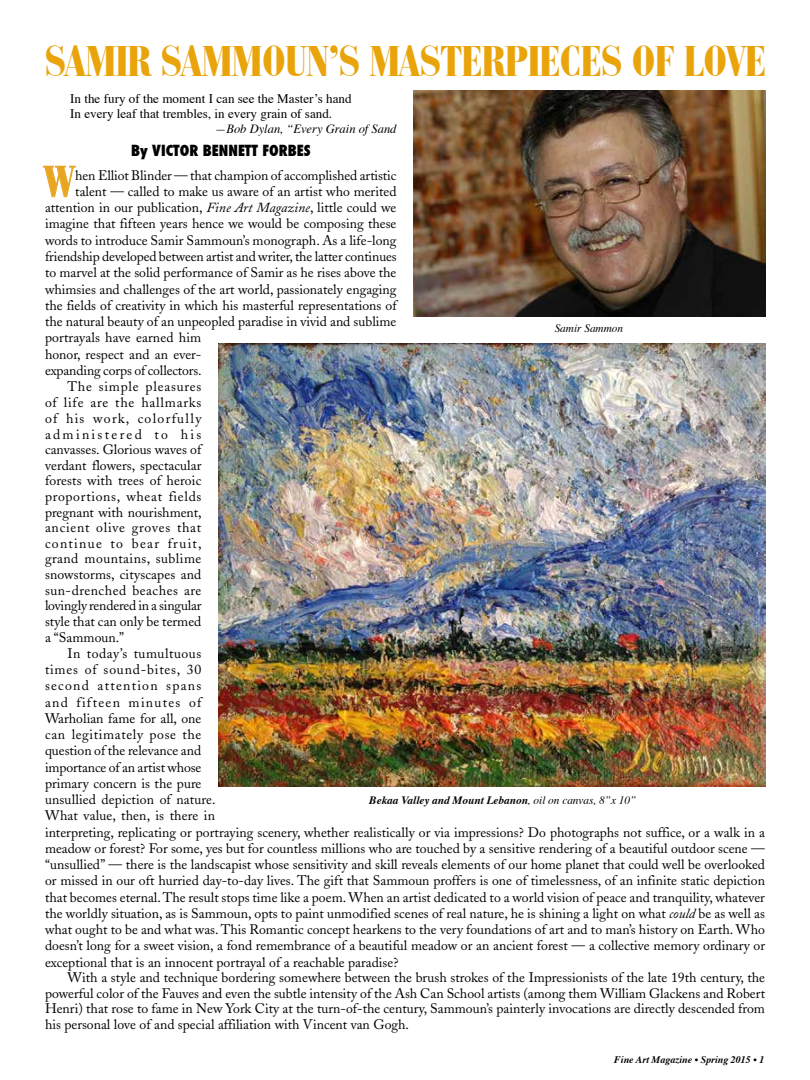
<style>
.page{position:relative;width:810px;height:1080px;background:#fff}
.page>*{position:absolute;margin:0;border:0;box-sizing:border-box;transform-origin:0 0}
.t1{font:900 condensed 44.62px "Bauer Bodoni BT";color:#e9a40b;scale:.95 1}
.t2{font:900 condensed 44.62px "Bauer Bodoni BT";color:#e8a522;scale:.85 1}
.t3{font:800 condensed 15px "Futura";color:#000}
.t4{font:13.75px "Adobe Caslon";color:#000}
.t5{font:13.75px "Adobe Caslon";letter-spacing:.095em;color:#000}
.t6{font:13.75px "Adobe Caslon";letter-spacing:.06em;color:#000}
.t7{font:13.75px "Adobe Caslon";letter-spacing:.055em;color:#000}
.t8{font:13.75px "Adobe Caslon";letter-spacing:.05em;color:#000}
.t9{font:13.75px "Adobe Caslon";letter-spacing:.03em;color:#000}
.t10{font:13.75px "Adobe Caslon";letter-spacing:.035em;color:#000}
.t11{font:13.75px "Adobe Caslon";letter-spacing:.045em;color:#000}
.t12{font:13.75px "Adobe Caslon";letter-spacing:.09em;color:#000}
.t13{font:13.75px "Adobe Caslon";letter-spacing:.04em;color:#000}
.t14{font:13.75px "Adobe Caslon";letter-spacing:.17em;color:#000}
.t15{font:13.12px/15px "Times";color:#000}
.t16{font:italic 12.5px "Times";color:#000}
.t17{font:italic 700 11.25px "Times";color:#000}
.t18{font:italic 11.25px "Times";color:#000}
.t19{font:italic 700 10px "Times";color:#000}
.s1{font-style:italic}
.s2{font-weight:400}
</style>
<div class="page">
<svg style="left:43px;top:166px;width:33px;height:31px"></svg>
<img style="left:218px;top:344px;width:548px;height:443px">
<img style="left:413px;top:90px;width:353px;height:227px">
<h1 class="t1" style="left:45px;top:33px;width:760px">SAMIR SAMMOUN’S MASTERPIECES OF LOVE</h1>
<p class="t15" style="left:70px;top:92px;width:283px">In the fury of the moment I can see the Master’s hand<br>In every leaf that trembles, in every grain of sand.</p>
<p class="t16" style="left:215px;top:121px;width:183px">—Bob Dylan, “Every Grain of Sand</p>
<p class="t3" style="left:131px;top:140px;width:181px">By VICTOR BENNETT FORBES</p>
<h1 class="t2" style="left:45px;top:153px;width:35px">W</h1>
<p class="t4" style="left:75px;top:167px;width:323px">hen Elliot Blinder — that champion of accomplished artistic</p>
<p class="t4" style="left:75px;top:183px;width:323px">talent — called to make us aware of an artist who merited</p>
<p class="t4" style="left:45px;top:200px;width:353px">attention in our publication, <span class="s1">Fine Art Magazine</span>, little could we</p>
<p class="t4" style="left:45px;top:216px;width:353px">imagine that fifteen years hence we would be composing these</p>
<p class="t4" style="left:45px;top:232px;width:353px">words to introduce Samir Sammoun’s monograph. As a life-long</p>
<p class="t4" style="left:45px;top:248px;width:353px">friendship developed between artist and writer, the latter continues</p>
<p class="t4" style="left:45px;top:265px;width:353px">to marvel at the solid performance of Samir as he rises above the</p>
<p class="t4" style="left:45px;top:281px;width:353px">whimsies and challenges of the art world, passionately engaging</p>
<p class="t4" style="left:45px;top:297px;width:353px">the fields of creativity in which his masterful representations of</p>
<p class="t4" style="left:45px;top:313px;width:353px">the natural beauty of an unpeopled paradise in vivid and sublime</p>
<p class="t4" style="left:45px;top:330px;width:158px">portrayals have earned him</p>
<p class="t4" style="left:45px;top:346px;width:158px">honor, respect and an ever-</p>
<p class="t4" style="left:45px;top:362px;width:158px">expanding corps of collectors.</p>
<p class="t7" style="left:67px;top:378px;width:135px">The simple pleasures</p>
<p class="t6" style="left:45px;top:395px;width:158px">of life are the hallmarks</p>
<p class="t5" style="left:45px;top:410px;width:158px">of his work, colorfully</p>
<p class="t14" style="left:45px;top:426px;width:158px">administered to his</p>
<p class="t4" style="left:45px;top:441px;width:158px">canvasses. Glorious waves of</p>
<p class="t4" style="left:45px;top:457px;width:158px">verdant flowers, spectacular</p>
<p class="t4" style="left:45px;top:473px;width:158px">forests with trees of heroic</p>
<p class="t8" style="left:45px;top:488px;width:158px">proportions, wheat fields</p>
<p class="t4" style="left:45px;top:504px;width:158px">pregnant with nourishment,</p>
<p class="t7" style="left:45px;top:519px;width:158px">ancient olive groves that</p>
<p class="t5" style="left:45px;top:535px;width:158px">continue to bear fruit,</p>
<p class="t9" style="left:45px;top:551px;width:158px">grand mountains, sublime</p>
<p class="t4" style="left:45px;top:566px;width:158px">snowstorms, cityscapes and</p>
<p class="t10" style="left:45px;top:582px;width:158px">sun-drenched beaches are</p>
<p class="t4" style="left:45px;top:598px;width:158px">lovingly rendered in a singular</p>
<p class="t4" style="left:45px;top:613px;width:158px">style that can only be termed</p>
<p class="t4" style="left:45px;top:629px;width:81px">a “Sammoun.”</p>
<p class="t13" style="left:67px;top:645px;width:135px">In today’s tumultuous</p>
<p class="t6" style="left:45px;top:661px;width:158px">times of sound-bites, 30</p>
<p class="t12" style="left:45px;top:678px;width:158px">second attention spans</p>
<p class="t5" style="left:45px;top:694px;width:158px">and fifteen minutes of</p>
<p class="t4" style="left:45px;top:710px;width:158px">Warholian fame for all, one</p>
<p class="t11" style="left:45px;top:726px;width:158px">can legitimately pose the</p>
<p class="t4" style="left:45px;top:743px;width:158px">question of the relevance and</p>
<p class="t4" style="left:45px;top:759px;width:158px">importance of an artist whose</p>
<p class="t4" style="left:45px;top:775px;width:158px">primary concern is the pure</p>
<p class="t4" style="left:45px;top:791px;width:172px">unsullied depiction of nature.</p>
<p class="t4" style="left:45px;top:808px;width:172px">What value, then, is there in</p>
<p class="t4" style="left:45px;top:824px;width:721px">interpreting, replicating or portraying scenery, whether realistically or via impressions? Do photographs not suffice, or a walk in a</p>
<p class="t4" style="left:45px;top:840px;width:721px">meadow or forest? For some, yes but for countless millions who are touched by a sensitive rendering of a beautiful outdoor scene —</p>
<p class="t4" style="left:45px;top:856px;width:722px">“unsullied” — there is the landscapist whose sensitivity and skill reveals elements of our home planet that could well be overlooked</p>
<p class="t4" style="left:45px;top:873px;width:721px">or missed in our oft hurried day-to-day lives. The gift that Sammoun proffers is one of timelessness, of an infinite static depiction</p>
<p class="t4" style="left:45px;top:889px;width:721px">that becomes eternal. The result stops time like a poem. When an artist dedicated to a world vision of peace and tranquility, whatever</p>
<p class="t4" style="left:45px;top:905px;width:721px">the worldly situation, as is Sammoun, opts to paint unmodified scenes of real nature, he is shining a light on what <span class="s1">could</span> be as well as</p>
<p class="t4" style="left:45px;top:921px;width:721px">what ought to be and what was. This Romantic concept hearkens to the very foundations of art and to man’s history on Earth. Who</p>
<p class="t4" style="left:45px;top:938px;width:722px">doesn’t long for a sweet vision, a fond remembrance of a beautiful meadow or an ancient forest — a collective memory ordinary or</p>
<p class="t4" style="left:45px;top:954px;width:355px">exceptional that is an innocent portrayal of a reachable paradise?</p>
<p class="t4" style="left:67px;top:970px;width:699px">With a style and technique bordering somewhere between the brush strokes of the Impressionists of the late 19th century, the</p>
<p class="t4" style="left:45px;top:985px;width:722px">powerful color of the Fauves and even the subtle intensity of the Ash Can School artists (among them William Glackens and Robert</p>
<p class="t4" style="left:45px;top:1001px;width:722px">Henri) that rose to fame in New York City at the turn-of-the century, Sammoun’s painterly invocations are directly descended from</p>
<p class="t4" style="left:45px;top:1016px;width:366px">his personal love of and special affiliation with Vincent van Gogh.</p>
<p class="t18" style="left:555px;top:321px;width:70px">Samir Sammon</p>
<p class="t17" style="left:369px;top:793px;width:269px">Bekaa Valley and Mount Lebanon<span class="s2">, oil on canvas, 8”x 10”</span></p>
<p class="t19" style="left:614px;top:1053px;width:152px">Fine Art Magazine • Spring 2015 • 1</p>
</div>
